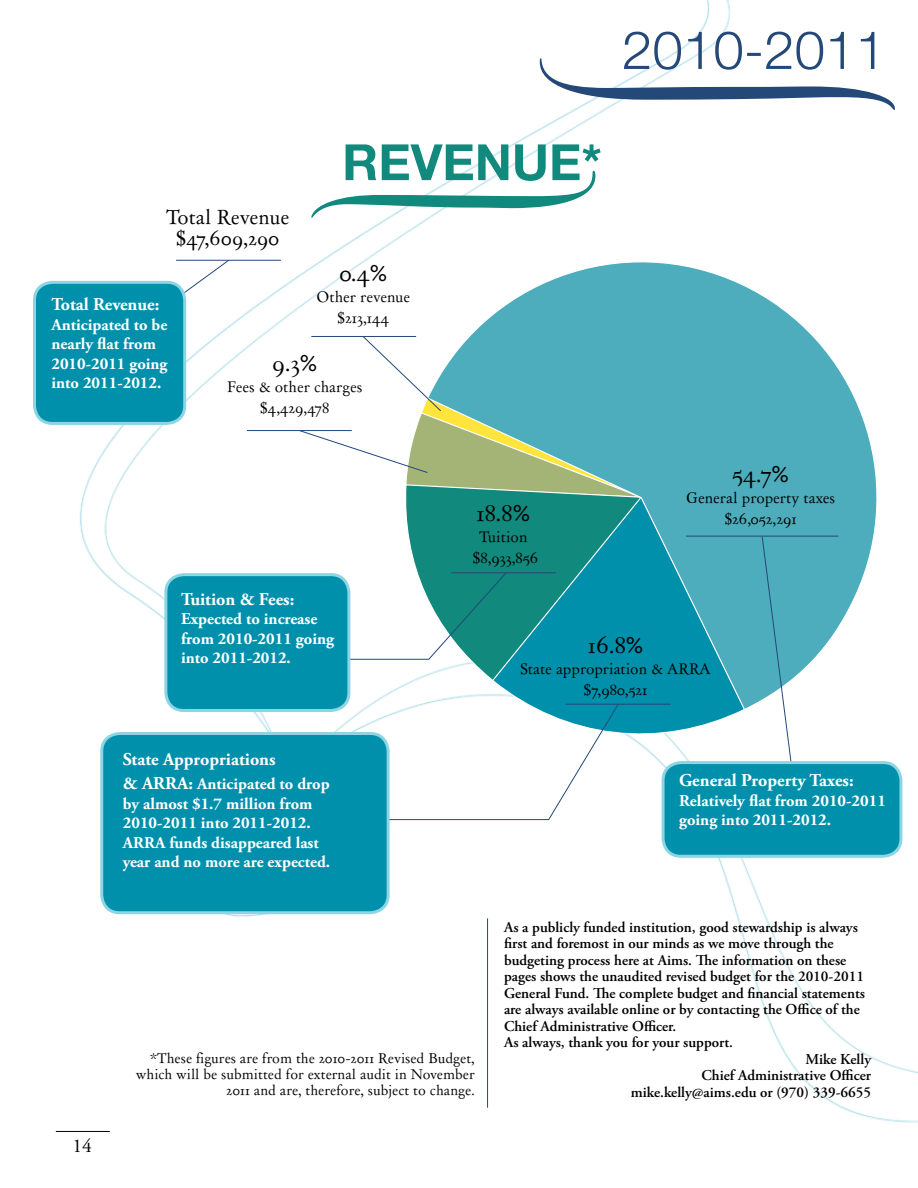
<style>
.page{position:relative;width:918px;height:1188px;background:#fff}
.page>*{position:absolute;margin:0;border:0;box-sizing:border-box;transform-origin:0 0}
.t1{font:22.5px "Day Roman";color:#000}
.t2{font:19.5px/21px "Day Roman";color:#000;text-align:center}
.t3{font:19.5px "Adobe Garamond Pro";color:#000}
.t4{font:700 18px "Adobe Garamond Pro";color:#fff}
.t5{font:700 16.5px/19.5px "Adobe Garamond Pro";color:#fff}
.t6{font:600 15px "Adobe Garamond Pro";color:#000}
.t7{font:14.7px/21px "Day Roman";color:#000;text-align:center}
.t8{font:13.5px/16.2px "Day Roman";color:#000;text-align:right}
.s1{font-size:18px}
</style>
<div class="page">
<img style="left:43px;top:0;width:875px;height:1132px">
<svg style="left:169px;top:259px;width:61px;height:45px"></svg>
<hr style="left:56px;top:1131px;width:54px;height:1px;background:#000">
<svg style="left:402px;top:499px;width:24px;height:183px"></svg>
<svg style="left:619px;top:711px;width:127px;height:39px"></svg>
<svg style="left:426px;top:229px;width:484px;height:482px"></svg>
<div style="left:34px;top:282px;width:151px;height:141px;background:#0090ab;border-radius:18px"></div>
<div style="left:33px;top:281px;width:153px;height:144px;border:3px solid #8cd5e4;border-radius:18px"></div>
<svg style="left:311px;top:144px;width:290px;height:74px"></svg>
<hr style="left:176px;top:260px;width:105px;height:1px;background:#244878">
<hr style="left:686px;top:536px;width:152px;height:1px;background:#244878">
<hr style="left:451px;top:572px;width:105px;height:1px;background:#244878">
<hr style="left:566px;top:704px;width:105px;height:1px;background:#244878">
<hr style="left:247px;top:430px;width:105px;height:1px;background:#244878">
<svg style="left:298px;top:336px;width:345px;height:163px"></svg>
<svg style="left:169px;top:704px;width:450px;height:142px"></svg>
<svg style="left:337px;top:572px;width:170px;height:88px"></svg>
<svg style="left:761px;top:536px;width:32px;height:225px"></svg>
<div style="left:102px;top:734px;width:286px;height:179px;background:#0090ab;border-radius:18px"></div>
<div style="left:100px;top:732px;width:290px;height:182px;border:3px solid #8cd5e4;border-radius:18px"></div>
<div style="left:166px;top:575px;width:183px;height:135px;background:#0090ab;border-radius:18px"></div>
<div style="left:164px;top:573px;width:186px;height:139px;border:3px solid #8cd5e4;border-radius:18px"></div>
<div style="left:663px;top:763px;width:238px;height:93px;background:#0090ab;border-radius:18px"></div>
<div style="left:662px;top:761px;width:240px;height:97px;border:3px solid #8cd5e4;border-radius:18px"></div>
<hr style="left:487px;top:918px;width:1px;height:190px;background:#244878">
<svg style="left:540px;top:32px;width:355px;height:78px"></svg>
<h2 class="t2" style="left:166px;top:207px;width:125px">Total Revenue $47,609,290</h2>
<p class="t4" style="left:51px;top:294px;width:110px">Total Revenue:</p>
<p class="t5" style="left:51px;top:315px;width:118px">Anticipated to be nearly flat from<br>2010-2011 going into 2011-2012.</p>
<h1 class="t1" style="left:339px;top:259px;width:50px">0.4%</h1>
<p class="t7" style="left:316px;top:286px;width:95px">Other revenue $213,144</p>
<h1 class="t1" style="left:272px;top:349px;width:47px">9.3%</h1>
<p class="t7" style="left:227px;top:377px;width:137px">Fees &amp; other charges $4,429,478</p>
<p class="t4" style="left:181px;top:588px;width:115px">Tuition &amp; Fees:</p>
<p class="t5" style="left:181px;top:609px;width:155px">Expected to increase from 2010-2011 going into 2011-2012.</p>
<p class="t4" style="left:123px;top:749px;width:154px">State Appropriations</p>
<p class="t5" style="left:123px;top:775px;width:209px"><span class="s1">&amp; ARRA:</span> Anticipated to drop by almost $1.7 million from<br>2010-2011 into 2011-2012.<br>ARRA funds disappeared last year and no more are expected.</p>
<h1 class="t1" style="left:477px;top:498px;width:55px">18.8%</h1>
<p class="t7" style="left:473px;top:526px;width:67px">Tuition $8,933,856</p>
<h1 class="t1" style="left:732px;top:459px;width:58px">54.7%</h1>
<p class="t7" style="left:686px;top:487px;width:150px">General property taxes $26,052,291</p>
<h1 class="t1" style="left:588px;top:630px;width:57px">16.8%</h1>
<p class="t7" style="left:520px;top:658px;width:192px">State appropriation &amp; ARRA $7,980,521</p>
<p class="t4" style="left:679px;top:770px;width:176px">General Property Taxes:</p>
<p class="t5" style="left:679px;top:791px;width:208px">Relatively flat from 2010-2011 going into 2011-2012.</p>
<h2 class="t3" style="left:72px;top:1134px;width:21px">14</h2>
<p class="t8" style="left:136px;top:1050px;width:340px">*These figures are from the 2010-2011 Revised Budget, which will be submitted for external audit in November<br>2011 and are, therefore, subject to change.</p>
<p class="t6" style="left:504px;top:918px;width:355px">As a publicly funded institution, good stewardship is always</p>
<p class="t6" style="left:504px;top:935px;width:331px">first and foremost in our minds as we move through the</p>
<p class="t6" style="left:504px;top:951px;width:344px">budgeting process here at Aims. The information on these</p>
<p class="t6" style="left:504px;top:968px;width:362px">pages shows the unaudited revised budget for the 2010-2011</p>
<p class="t6" style="left:504px;top:984px;width:363px">General Fund. The complete budget and financial statements</p>
<p class="t6" style="left:504px;top:1001px;width:357px">are always available online or by contacting the Office of the</p>
<p class="t6" style="left:504px;top:1017px;width:174px">Chief Administrative Officer.</p>
<p class="t6" style="left:504px;top:1034px;width:231px">As always, thank you for your support.</p>
<p class="t6" style="left:806px;top:1050px;width:67px">Mike Kelly</p>
<p class="t6" style="left:702px;top:1067px;width:171px">Chief Administrative Officer</p>
<p class="t6" style="left:631px;top:1083px;width:242px">mike.kelly@aims.edu or (970) 339-6655</p>
</div>
